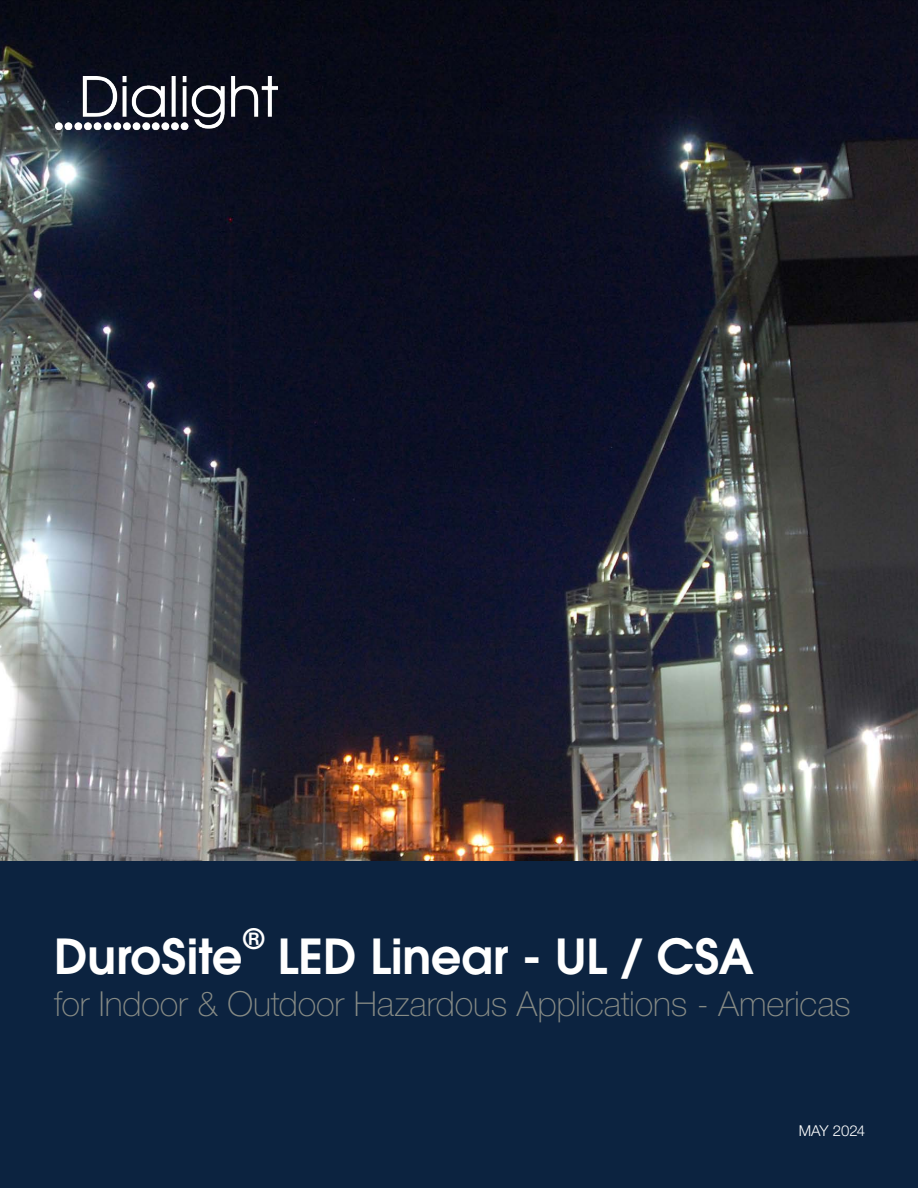
<style>
.page{position:relative;width:918px;height:1188px;background:#fff}
.page>*{position:absolute;margin:0;border:0;box-sizing:border-box;transform-origin:0 0}
.Cover_Title{font:600 48px "ITC Avant Garde Std";letter-spacing:-.005em;color:#fff}
.Cover_Subtitle{font:100 34.5px "Helvetica Neue LT Std";letter-spacing:-.005em;color:#878b85}
.Cover_Title-2{font:600 28.05px "ITC Avant Garde Std";color:#fff}
.Cover_Subtitle-2{font:300 15px "Helvetica Neue LT Std";letter-spacing:-.01em;color:#fff}
</style>
<div class="page">
<img style="left:0;top:0;width:918px;height:862px">
<div style="left:0;top:862px;width:918px;height:326px;background:#0c2340"></div>
<img style="left:54px;top:76px;width:224px;height:59px">
<p class="Cover_Title" style="left:54px;top:925px;width:190px">DuroSite</p>
<p class="Cover_Title-2" style="left:243px;top:921px;width:22px">®</p>
<p class="Cover_Title" style="left:278px;top:925px;width:478px">LED Linear - UL / CSA</p>
<p class="Cover_Subtitle" style="left:54px;top:984px;width:798px">for Indoor &amp; Outdoor Hazardous Applications - Americas</p>
<p class="Cover_Subtitle-2" style="left:799px;top:1122px;width:68px">MAY 2024</p>
</div>
